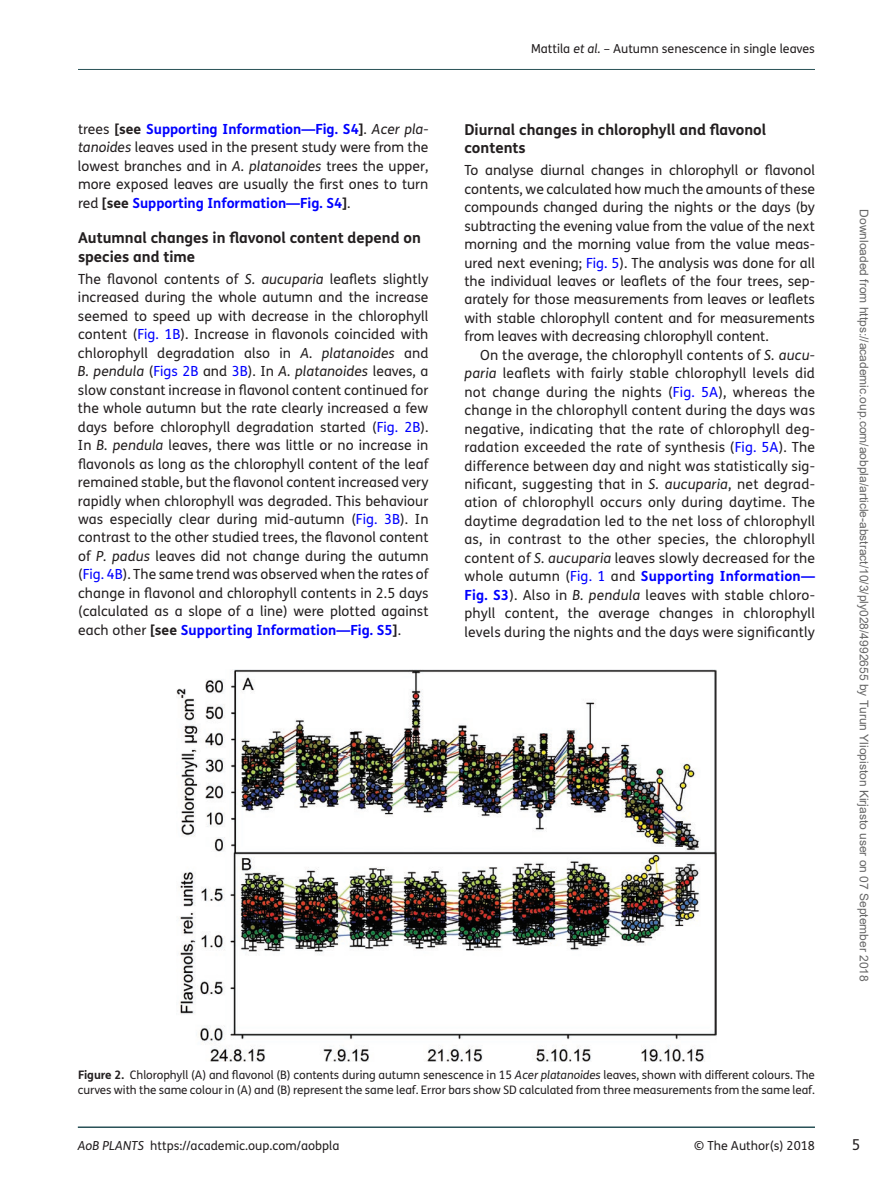
<style>
.page{position:relative;width:893px;height:1191px;background:#fff}
.page>*{position:absolute;margin:0;border:0;box-sizing:border-box;transform-origin:0 0}
.t1{font:700 15px/18.5px "FS Me";color:#231f20}
.t2{font:15px "FS Me";color:#231f20}
.t3{font:13.95px/18.5px "FS Me";color:#231f20;text-align:justify}
.t4{font:12.45px "FS Me";color:#231f20}
.t5{font:12px "Arial";color:#666}
.t6{font:11.7px/15.8px "FS Me";letter-spacing:-.005em;color:#231f20}
.s1{font-weight:700}
.s2{font-weight:700;color:#00f}
.s3{font-style:italic}
.s4{color:#00f}
</style>
<div class="page">
<hr style="left:78px;top:69px;width:737px;height:1px;background:#295157">
<hr style="left:78px;top:1126px;width:737px;height:2px;background:#295157">
<img style="left:176px;top:669px;width:540px;height:392px">
<p class="t3" style="left:78px;top:120px;width:352px">trees <span class="s1">[see</span> <span class="s2">Supporting Information—Fig. S4</span><span class="s1">]</span>. <span class="s3">Acer pla&shy;tanoides</span> leaves used in the present study were from the lowest branches and in <span class="s3">A. platanoides</span> trees the upper, more exposed leaves are usually the first ones to turn red <span class="s1">[see</span> <span class="s2">Supporting Information—Fig. S4</span><span class="s1">]</span>.</p>
<p class="t1" style="left:78px;top:229px;width:344px">Autumnal changes in flavonol content depend on species and time</p>
<p class="t3" style="left:78px;top:270px;width:352px">The flavonol contents of <span class="s3">S. aucuparia</span> leaflets slightly increased during the whole autumn and the increase seemed to speed up with decrease in the chlorophyll content (<span class="s4">Fig. 1B</span>). Increase in flavonols coincided with chlorophyll degradation also in <span class="s3">A. platanoides</span> and <span class="s3">B. pendula</span> (<span class="s4">Figs 2B</span> and <span class="s4">3B</span>). In <span class="s3">A. platanoides</span> leaves, a slow constant increase in flavonol content continued for the whole autumn but the rate clearly increased a few days before chlorophyll degradation started (<span class="s4">Fig. 2B</span>).<br>In <span class="s3">B. pendula</span> leaves, there was little or no increase in flavonols as long as the chlorophyll content of the leaf remained stable, but the flavonol content increased very rapidly when chlorophyll was degraded. This behaviour was especially clear during mid-autumn (<span class="s4">Fig. 3B</span>). In contrast to the other studied trees, the flavonol content of <span class="s3">P. padus</span> leaves did not change during the autumn (<span class="s4">Fig. 4B</span>). The same trend was observed when the rates of change in flavonol and chlorophyll contents in 2.5 days (calculated as a slope of a line) were plotted against each other <span class="s1">[see</span> <span class="s2">Supporting Information—Fig. S5</span><span class="s1">]</span>.</p>
<p class="t4" style="left:531px;top:41px;width:285px">Mattila <span class="s3">et al.</span> – Autumn senescence in single leaves</p>
<p class="t1" style="left:464px;top:120px;width:303px">Diurnal changes in chlorophyll and flavonol contents</p>
<p class="t3" style="left:464px;top:161px;width:352px">To analyse diurnal changes in chlorophyll or flavonol contents, we calculated how much the amounts of these compounds changed during the nights or the days (by subtracting the evening value from the value of the next morning and the morning value from the value meas&shy;ured next evening; <span class="s4">Fig. 5</span>). The analysis was done for all the individual leaves or leaflets of the four trees, sep&shy;arately for those measurements from leaves or leaflets with stable chlorophyll content and for measurements from leaves with decreasing chlorophyll content.</p>
<p class="t3" style="left:464px;top:346px;width:352px;text-indent:16px">On the average, the chlorophyll contents of <span class="s3">S. aucu&shy;paria</span> leaflets with fairly stable chlorophyll levels did not change during the nights (<span class="s4">Fig. 5A</span>), whereas the change in the chlorophyll content during the days was negative, indicating that the rate of chlorophyll deg&shy;radation exceeded the rate of synthesis (<span class="s4">Fig. 5A</span>). The difference between day and night was statistically sig&shy;nificant, suggesting that in <span class="s3">S. aucuparia</span>, net degrad&shy;ation of chlorophyll occurs only during daytime. The daytime degradation led to the net loss of chlorophyll as, in contrast to the other species, the chlorophyll content of <span class="s3">S. aucuparia</span> leaves slowly decreased for the whole autumn (<span class="s4">Fig. 1</span> and <span class="s2">Supporting Information— Fig. S3</span>). Also in <span class="s3">B. pendula</span> leaves with stable chloro&shy;phyll content, the average changes in chlorophyll levels during the nights and the days were significantly</p>
<p class="t6" style="left:78px;top:1067px;width:738px"><span class="s1">Figure 2.</span> Chlorophyll (A) and flavonol (B) contents during autumn senescence in 15 <span class="s3">Acer platanoides</span> leaves, shown with different colours. The curves with the same colour in (A) and (B) represent the same leaf. Error bars show SD calculated from three measurements from the same leaf.</p>
<p class="t5" style="left:868px;top:209px;width:773px;rotate:90deg">Downloaded from https://academic.oup.com/aobpla/article-abstract/10/3/ply028/4992655 by Turun Yliopiston Kirjasto user on 07 September 2018</p>
<p class="t4" style="left:78px;top:1138px;width:263px"><span class="s3">AoB PLANTS</span> https://academic.oup.com/aobpla</p>
<p class="t4" style="left:694px;top:1138px;width:122px">© The Author(s) 2018</p>
<p class="t2" style="left:852px;top:1135px;width:10px">5</p>
</div>
